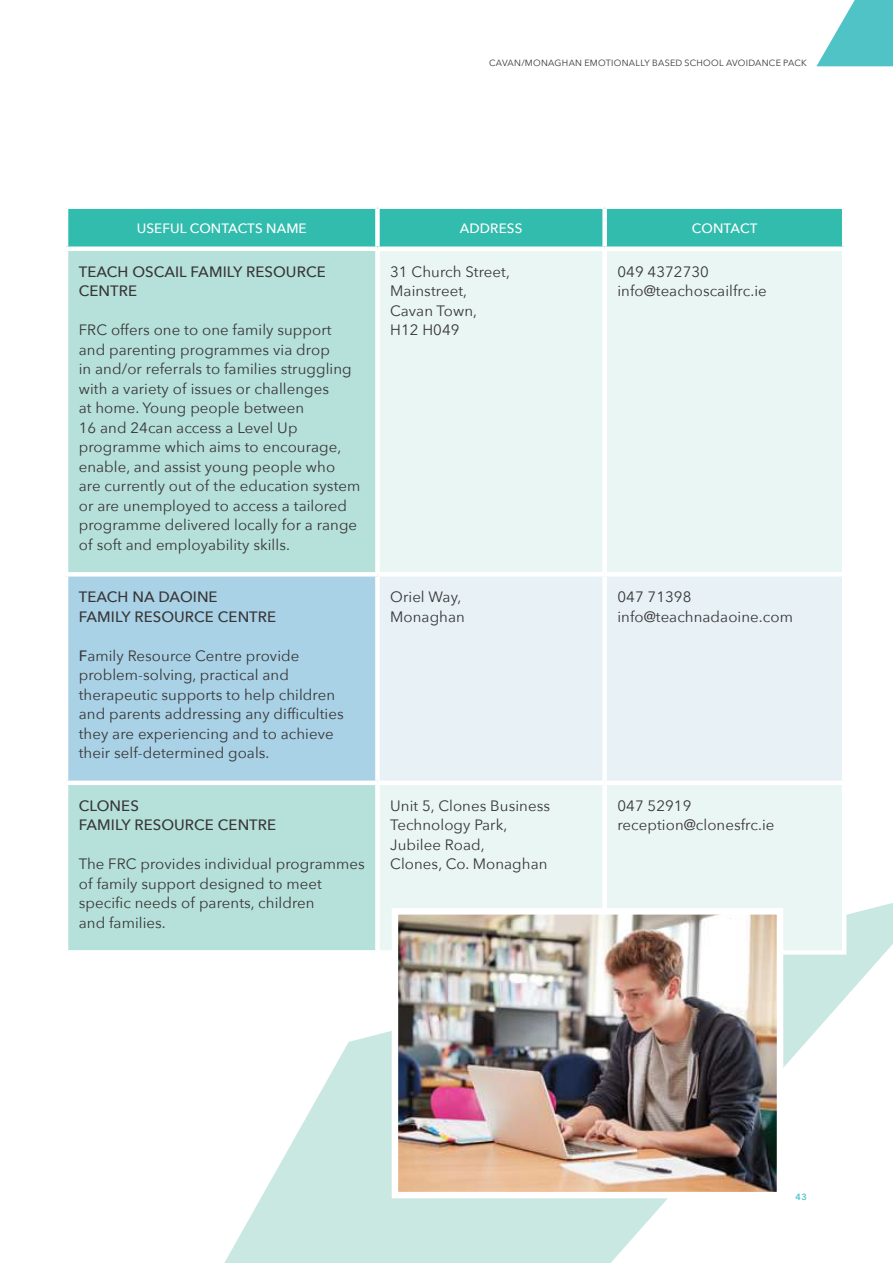
<style>
.page{position:relative;width:893px;height:1263px;background:#fff}
.page>*{position:absolute;margin:0;border:0;box-sizing:border-box;transform-origin:0 0}
.t1{font:15px/19.5px "Avenir Next";letter-spacing:.005em;color:#383637}
.t2{font:500 15px/19.5px "Avenir Next";letter-spacing:.005em;color:#383637}
.t3{font:500 13.5px "Avenir Next";letter-spacing:.005em;color:#fff}
.t4{font:9px "Avenir Next";letter-spacing:.03em;color:#383637}
.t5{font:600 9px "Avenir Next";color:#50c3c7}
.s1{font-weight:500}
</style>
<div class="page">
<svg style="left:816px;top:0;width:77px;height:66px"></svg>
<svg style="left:224px;top:903px;width:669px;height:360px"></svg>
<div style="left:68px;top:209px;width:774px;height:37px;background:#32bcad"></div>
<div style="left:68px;top:251px;width:307px;height:699px;background:#b6e0da"></div>
<div style="left:380px;top:251px;width:462px;height:699px;background:#eaf6f3"></div>
<div style="left:66px;top:574px;width:311px;height:209px;background:#a9d2e6"></div>
<div style="left:380px;top:577px;width:462px;height:204px;background:#e7f1f6"></div>
<div style="left:375px;top:209px;width:5px;height:37px;background:#fff"></div>
<div style="left:375px;top:577px;width:5px;height:204px;background:#fff"></div>
<div style="left:375px;top:785px;width:5px;height:165px;background:#fff"></div>
<hr style="left:64px;top:577px;width:4px;height:204px;background:#fff">
<div style="left:602px;top:209px;width:5px;height:37px;background:#fff"></div>
<div style="left:602px;top:251px;width:5px;height:321px;background:#fff"></div>
<div style="left:602px;top:577px;width:5px;height:204px;background:#fff"></div>
<div style="left:602px;top:785px;width:5px;height:165px;background:#fff"></div>
<hr style="left:842px;top:785px;width:4px;height:165px;background:#fff">
<div style="left:64px;top:572px;width:313px;height:5px;background:#fff"></div>
<hr style="left:64px;top:781px;width:313px;height:4px;background:#fff">
<div style="left:64px;top:950px;width:313px;height:5px;background:#fff"></div>
<div style="left:377px;top:572px;width:228px;height:5px;background:#fff"></div>
<hr style="left:377px;top:781px;width:228px;height:4px;background:#fff">
<div style="left:377px;top:950px;width:228px;height:5px;background:#fff"></div>
<div style="left:605px;top:572px;width:241px;height:5px;background:#fff"></div>
<hr style="left:605px;top:781px;width:241px;height:4px;background:#fff">
<div style="left:605px;top:950px;width:241px;height:5px;background:#fff"></div>
<img style="left:399px;top:915px;width:377px;height:276px">
<div style="left:392px;top:908px;width:391px;height:290px;border:6px solid #fff"></div>
<p class="t4" style="left:489px;top:56px;width:319px">CAVAN/MONAGHAN EMOTIONALLY BASED SCHOOL AVOIDANCE PACK</p>
<p class="t3" style="left:137px;top:217px;width:171px">USEFUL CONTACTS NAME</p>
<p class="t3" style="left:460px;top:217px;width:64px">ADDRESS</p>
<p class="t3" style="left:692px;top:217px;width:67px">CONTACT</p>
<p class="t2" style="left:79px;top:261px;width:248px">TEACH OSCAIL FAMILY RESOURCE<br>CENTRE</p>
<p class="t1" style="left:79px;top:319px;width:283px">FRC offers one to one family support and parenting programmes via drop<br>in and/or referrals to families struggling with a variety of issues or challenges<br>at home. Young people between<br>16 and 24can access a Level Up programme which aims to encourage, enable, and assist young people who are currently out of the education system or are unemployed to access a tailored programme delivered locally for a range of soft and employability skills.</p>
<p class="t1" style="left:390px;top:261px;width:121px">31 Church Street,<br>Mainstreet,<br>Cavan Town,<br>H12 H049</p>
<p class="t1" style="left:617px;top:261px;width:151px">049 4372730 info@teachoscailfrc.ie</p>
<p class="t2" style="left:79px;top:587px;width:199px">TEACH NA DAOINE<br>FAMILY RESOURCE CENTRE</p>
<p class="t1" style="left:79px;top:645px;width:266px"><span class="s1">F</span>amily Resource Centre provide problem-solving, practical and therapeutic supports to help children and parents addressing any difficulties they are experiencing and to achieve their self-determined goals.</p>
<p class="t2" style="left:79px;top:795px;width:199px">CLONES<br>FAMILY RESOURCE CENTRE</p>
<p class="t1" style="left:79px;top:853px;width:287px">The FRC provides individual programmes of family support designed to meet specific needs of parents, children<br>and families.</p>
<p class="t1" style="left:390px;top:586px;width:76px">Oriel Way,<br>Monaghan</p>
<p class="t1" style="left:617px;top:586px;width:177px">047 71398 info@teachnadaoine.com</p>
<p class="t1" style="left:390px;top:795px;width:161px">Unit 5, Clones Business<br>Technology Park,<br>Jubilee Road,<br>Clones, Co. Monaghan</p>
<p class="t1" style="left:617px;top:795px;width:158px">047 52919 reception@clonesfrc.ie</p>
<p class="t5" style="left:796px;top:1189px;width:13px">43</p>
</div>
